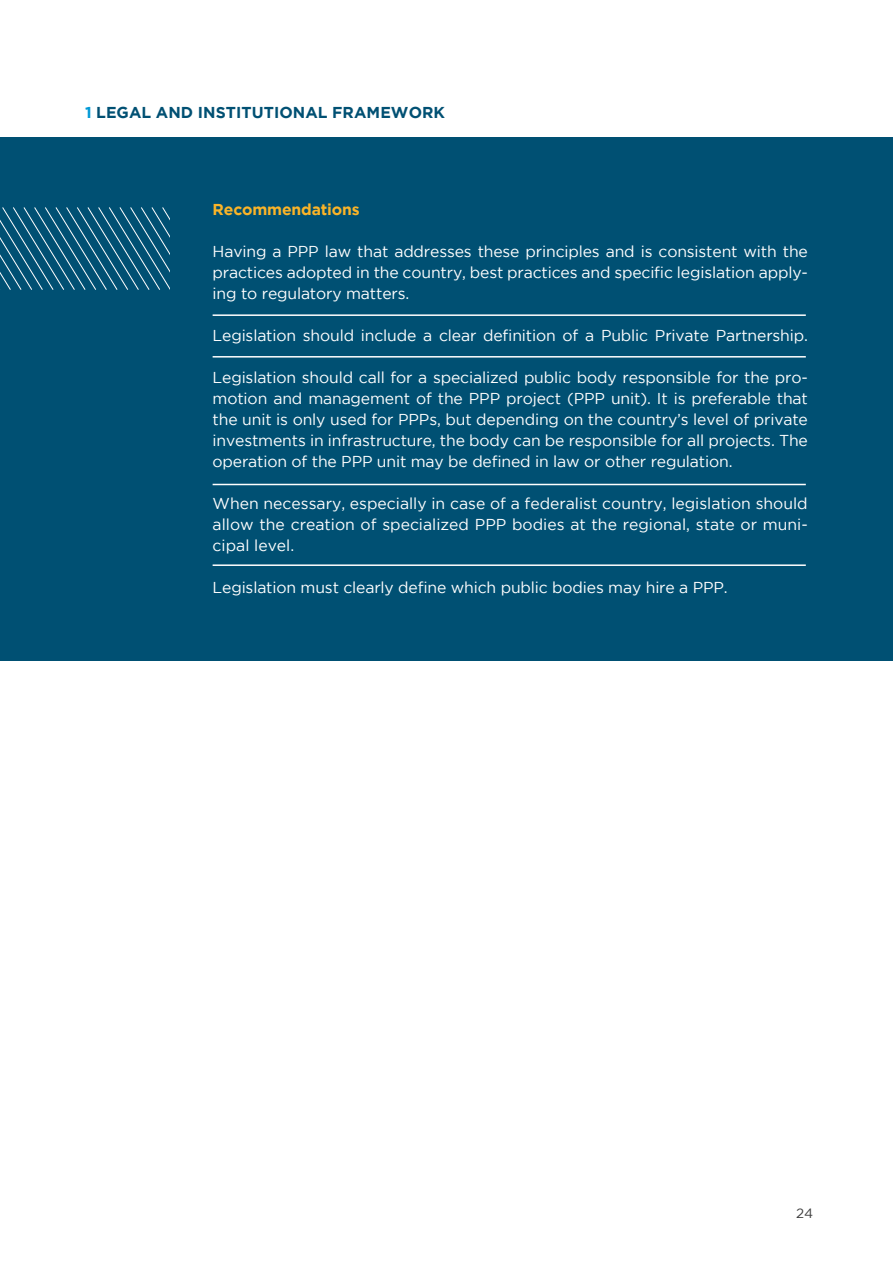
<style>
.page{position:relative;width:893px;height:1263px;background:#fff}
.page>*{position:absolute;margin:0;border:0;box-sizing:border-box;transform-origin:0 0}
.t1{font:15.75px/21px "Gotham";letter-spacing:-.01em;color:#fff;text-align:justify}
.t2{font:700 15.75px "Gotham";letter-spacing:.005em;color:#005073}
.t3{font:700 15.75px "Gotham";letter-spacing:-.01em;color:#fab428}
.t4{font:13.5px "Gotham";color:#3c3c3c}
.s1{color:#0099d6}
</style>
<div class="page">
<div style="left:0;top:138px;width:893px;height:523px;background:#005073"></div>
<svg style="left:0;top:207px;width:170px;height:83px"></svg>
<hr style="left:213px;top:314px;width:593px;height:2px;background:#fff">
<hr style="left:213px;top:356px;width:593px;height:2px;background:#fff">
<hr style="left:213px;top:484px;width:593px;height:1px;background:#fff">
<hr style="left:213px;top:564px;width:593px;height:2px;background:#fff">
<p class="t2" style="left:85px;top:103px;width:362px"><span class="s1">1</span> LEGAL AND INSTITUTIONAL FRAMEWORK</p>
<p class="t3" style="left:213px;top:201px;width:149px">Recommendations</p>
<p class="t1" style="left:213px;top:241px;width:597px">Having a PPP law that addresses these principles and is consistent with the practices adopted in the country, best practices and specific legislation apply&shy;ing to regulatory matters.</p>
<p class="t1" style="left:213px;top:325px;width:597px">Legislation should include a clear definition of a Public Private Partnership.</p>
<p class="t1" style="left:213px;top:367px;width:597px">Legislation should call for a specialized public body responsible for the pro&shy;motion and management of the PPP project (PPP unit). It is preferable that the unit is only used for PPPs, but depending on the country’s level of private investments in infrastructure, the body can be responsible for all projects. The operation of the PPP unit may be defined in law or other regulation.</p>
<p class="t1" style="left:213px;top:493px;width:597px">When necessary, especially in case of a federalist country, legislation should allow the creation of specialized PPP bodies at the regional, state or muni&shy;cipal level.</p>
<p class="t1" style="left:213px;top:577px;width:517px">Legislation must clearly define which public bodies may hire a PPP.</p>
<p class="t4" style="left:796px;top:1206px;width:19px">24</p>
</div>
